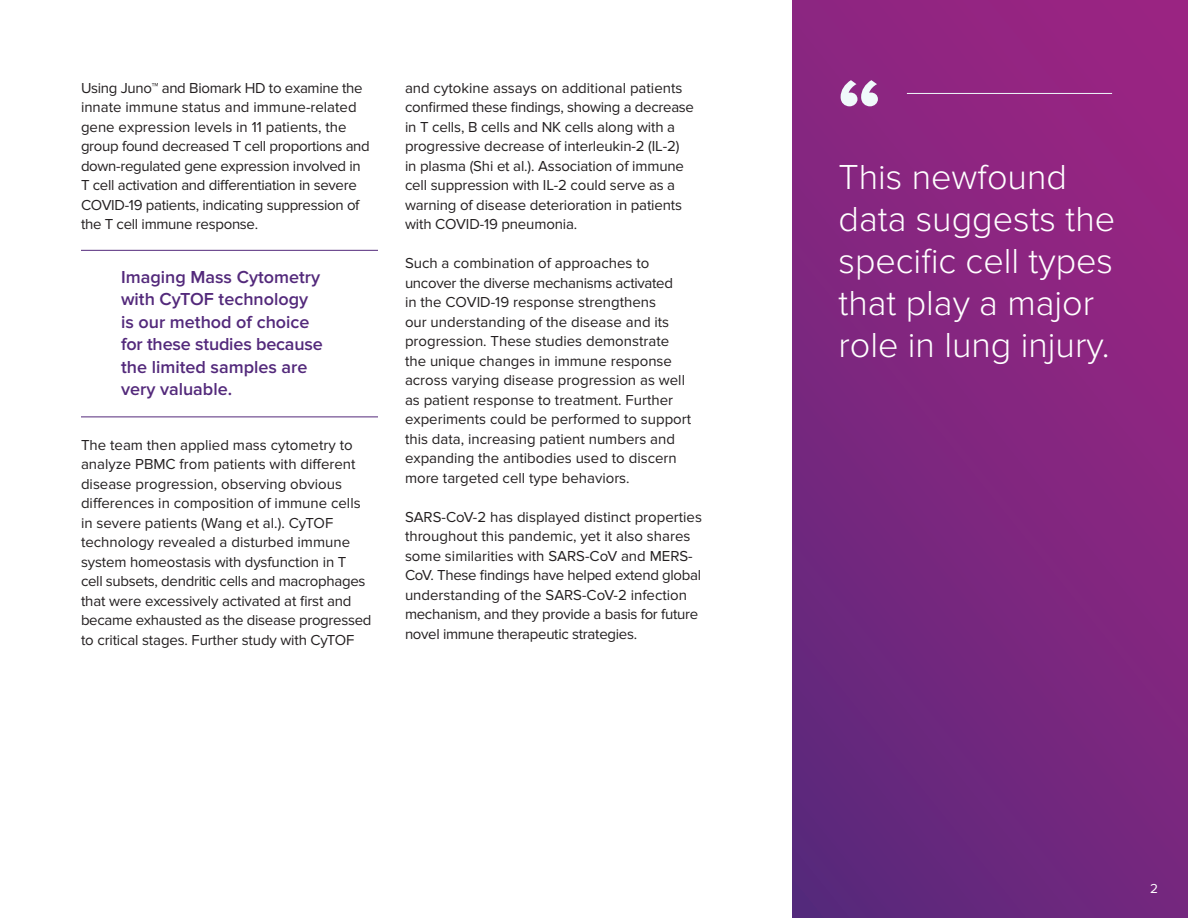
<style>
.page{position:relative;width:1188px;height:918px;background:#fff}
.page>*{position:absolute;margin:0;border:0;box-sizing:border-box;transform-origin:0 0}
.t1{font:300 36px/42px "Proxima Nova";color:#fff}
.t2{font:600 18px/22.5px "Proxima Nova";color:#53297b}
.t3{font:15px/19.5px "Proxima Nova";color:#231f20}
.t4{font:15px/19.5px "Proxima Nova";letter-spacing:-.02em;color:#231f20}
.t5{font:13.5px "Proxima Nova";color:#fff}
</style>
<div class="page">
<svg style="left:792px;top:0;width:396px;height:918px;background:#7f267f"></svg>
<svg style="left:841px;top:80px;width:37px;height:26px"></svg>
<hr style="left:907px;top:93px;width:205px;height:1px;background:#f0f9fb">
<hr style="left:81px;top:250px;width:297px;height:1px;background:#53297b">
<hr style="left:81px;top:417px;width:297px;height:1px;background:#53297b">
<p class="t4" style="left:81px;top:78px;width:290px">Using Juno™ and Biomark HD to examine the innate immune status and immune-related gene expression levels in 11 patients, the group found decreased T cell proportions and down-regulated gene expression involved in T cell activation and differentiation in severe COVID-19 patients, indicating suppression of the T cell immune response.</p>
<p class="t3" style="left:405px;top:78px;width:291px">and cytokine assays on additional patients confirmed these findings, showing a decrease in T cells, B cells and NK cells along with a progressive decrease of interleukin-2 (IL-2) in plasma (Shi et al.). Association of immune cell suppression with IL-2 could serve as a warning of disease deterioration in patients with COVID-19 pneumonia.</p>
<p class="t3" style="left:405px;top:254px;width:288px">Such a combination of approaches to uncover the diverse mechanisms activated<br>in the COVID-19 response strengthens<br>our understanding of the disease and its progression. These studies demonstrate the unique changes in immune response across varying disease progression as well as patient response to treatment. Further experiments could be performed to support this data, increasing patient numbers and expanding the antibodies used to discern more targeted cell type behaviors.</p>
<p class="t3" style="left:405px;top:507px;width:299px">SARS-CoV-2 has displayed distinct properties throughout this pandemic, yet it also shares some similarities with SARS-CoV and MERS-CoV. These findings have helped extend global understanding of the SARS-CoV-2 infection mechanism, and they provide a basis for future novel immune therapeutic strategies.</p>
<p class="t2" style="left:121px;top:266px;width:203px">Imaging Mass Cytometry with CyTOF technology is our method of choice for these studies because the limited samples are very valuable.</p>
<p class="t3" style="left:81px;top:435px;width:292px">The team then applied mass cytometry to analyze PBMC from patients with different disease progression, observing obvious differences in composition of immune cells in severe patients (Wang et al.). CyTOF technology revealed a disturbed immune system homeostasis with dysfunction in T cell subsets, dendritic cells and macrophages that were excessively activated at first and became exhausted as the disease progressed to critical stages. Further study with CyTOF</p>
<h1 class="t1" style="left:838px;top:157px;width:278px">This newfound data suggests the specific cell types that play a major role in lung injury.</h1>
<p class="t5" style="left:1150px;top:880px;width:9px">2</p>
</div>
